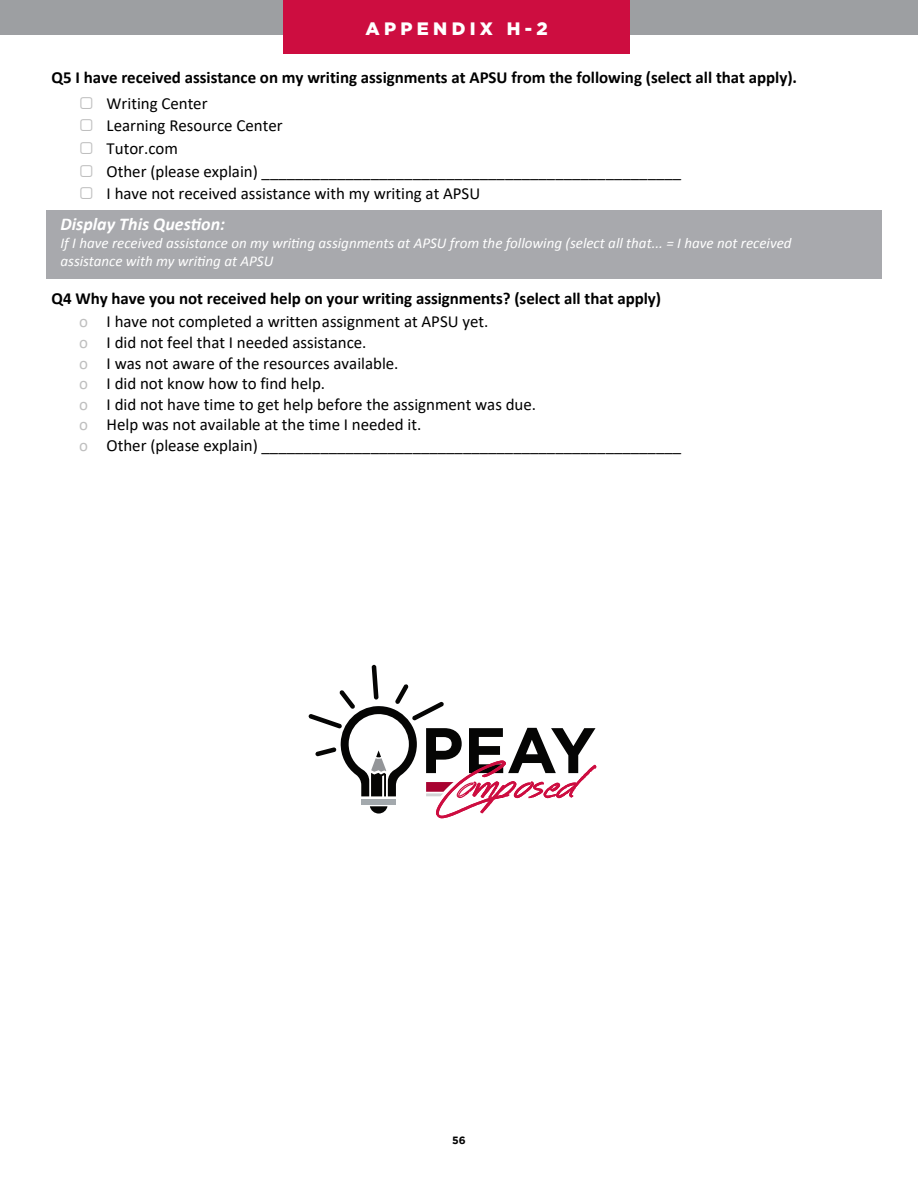
<style>
.page{position:relative;width:918px;height:1188px;background:#fff}
.page>*{position:absolute;margin:0;border:0;box-sizing:border-box;transform-origin:0 0}
.t1{font:italic 700 18px "Calibri";color:#fff}
.t2{font:900 18px "Gotham";letter-spacing:.24em;color:#fff}
.t3{font:16.95px/20.5px "Calibri";color:#000}
.t4{font:700 16.95px/25.8px "Calibri";color:#000}
.t5{font:italic 15.45px "Calibri";letter-spacing:-.005em;color:#fff}
.t6{font:italic 15px/18px "Calibri";color:#fff}
.t7{font:700 10.5px "Gotham";color:#000}
.s1{color:#bfbfbf}
.s2{font-weight:400}
.s3{font-weight:400;color:#bfbfbf}
</style>
<div class="page">
<div style="left:0;top:0;width:918px;height:35px;background:#9d9fa2"></div>
<div style="left:284px;top:0;width:346px;height:54px;background:#cd0d40"></div>
<div style="left:46px;top:211px;width:836px;height:68px;background:#a8a9ad"></div>
<svg style="left:308px;top:665px;width:288px;height:153px"></svg>
<p class="t2" style="left:365px;top:18px;width:184px">APPENDIX H-2</p>
<p class="t4" style="left:79px;top:64px;width:720px;text-indent:-28px">Q5 I have received assistance on my writing assignments at APSU from the following (select all that apply). <span class="s1">▢</span> <span class="s2">Writing Center</span></p>
<p class="t3" style="left:79px;top:114px;width:604px;line-height:22.6px"><span class="s1">▢</span> Learning Resource Center<br><span class="s1">▢</span> Tutor.com<br><span class="s1">▢</span> Other (please explain) __________________________________________________ <span class="s1">▢</span> I have not received assistance with my writing at APSU</p>
<p class="t5" style="left:51px;top:212px;width:138px">Display This Question:</p>
<p class="t1" style="left:60px;top:211px;width:166px">Display This Question:</p>
<p class="t6" style="left:60px;top:233px;width:733px">If I have received assistance on my writing assignments at APSU from the following (select all that... = I have not received assistance with my writing at APSU</p>
<p class="t4" style="left:79px;top:286px;width:584px;line-height:23.5px;text-indent:-28px">Q4 Why have you not received help on your writing assignments? (select all that apply) <span class="s3">o</span> <span class="s2">I have not completed a written assignment at APSU yet.</span></p>
<p class="t3" style="left:79px;top:332px;width:604px"><span class="s1">o</span> I did not feel that I needed assistance.<br><span class="s1">o</span> I was not aware of the resources available.<br><span class="s1">o</span> I did not know how to find help.<br><span class="s1">o</span> I did not have time to get help before the assignment was due.<br><span class="s1">o</span> Help was not available at the time I needed it.<br><span class="s1">o</span> Other (please explain) __________________________________________________</p>
<p class="t7" style="left:452px;top:1134px;width:15px">56</p>
</div>
